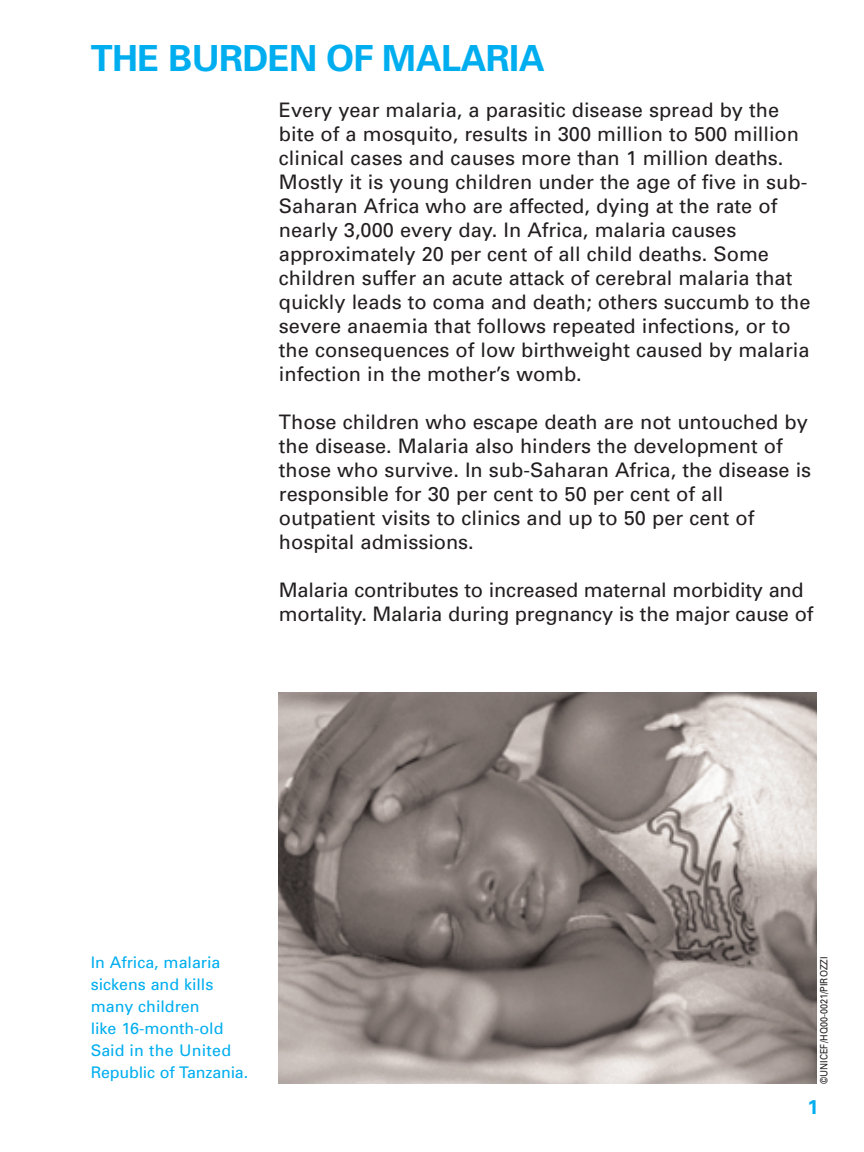
<style>
.page{position:relative;width:864px;height:1152px;background:#fff}
.page>*{position:absolute;margin:0;border:0;box-sizing:border-box;transform-origin:0 0}
.t1{font:700 36px "Univers";letter-spacing:-.015em;color:#00aeef}
.t2{font:20px/24px "Univers";color:#231f20}
.t3{font:700 20px "Univers";color:#00aeef}
.t4{font:16px/22px "Univers";color:#00aeef}
.t5{font:10px "Univers";color:#231f20;scale:.91 1}
</style>
<div class="page">
<img style="left:278px;top:692px;width:538px;height:392px">
<h1 class="t1" style="left:91px;top:45px;width:455px">THE BURDEN OF MALARIA</h1>
<p class="t2" style="left:279px;top:100px;width:533px">Every year malaria, a parasitic disease spread by the bite of a mosquito, results in 300 million to 500 million clinical cases and causes more than 1 million deaths.<br>Mostly it is young children under the age of five in sub-Saharan Africa who are affected, dying at the rate of nearly 3,000 every day. In Africa, malaria causes approximately 20 per cent of all child deaths. Some children suffer an acute attack of cerebral malaria that quickly leads to coma and death; others succumb to the severe anaemia that follows repeated infections, or to the consequences of low birthweight caused by malaria infection in the mother’s womb.</p>
<p class="t2" style="left:279px;top:412px;width:534px">Those children who escape death are not untouched by the disease. Malaria also hinders the development of those who survive. In sub-Saharan Africa, the disease is responsible for 30 per cent to 50 per cent of all outpatient visits to clinics and up to 50 per cent of hospital admissions.</p>
<p class="t2" style="left:279px;top:580px;width:536px">Malaria contributes to increased maternal morbidity and mortality. Malaria during pregnancy is the major cause of</p>
<p class="t4" style="left:91px;top:953px;width:159px">In Africa, malaria sickens and kills many children<br>like 16-month-old<br>Said in the United<br>Republic of Tanzania.</p>
<p class="t5" style="left:820px;top:1084px;width:141px;rotate:-90deg">©UNICEF/HQ00-0021/PIROZZI</p>
<p class="t3" style="left:808px;top:1100px;width:13px">1</p>
</div>
